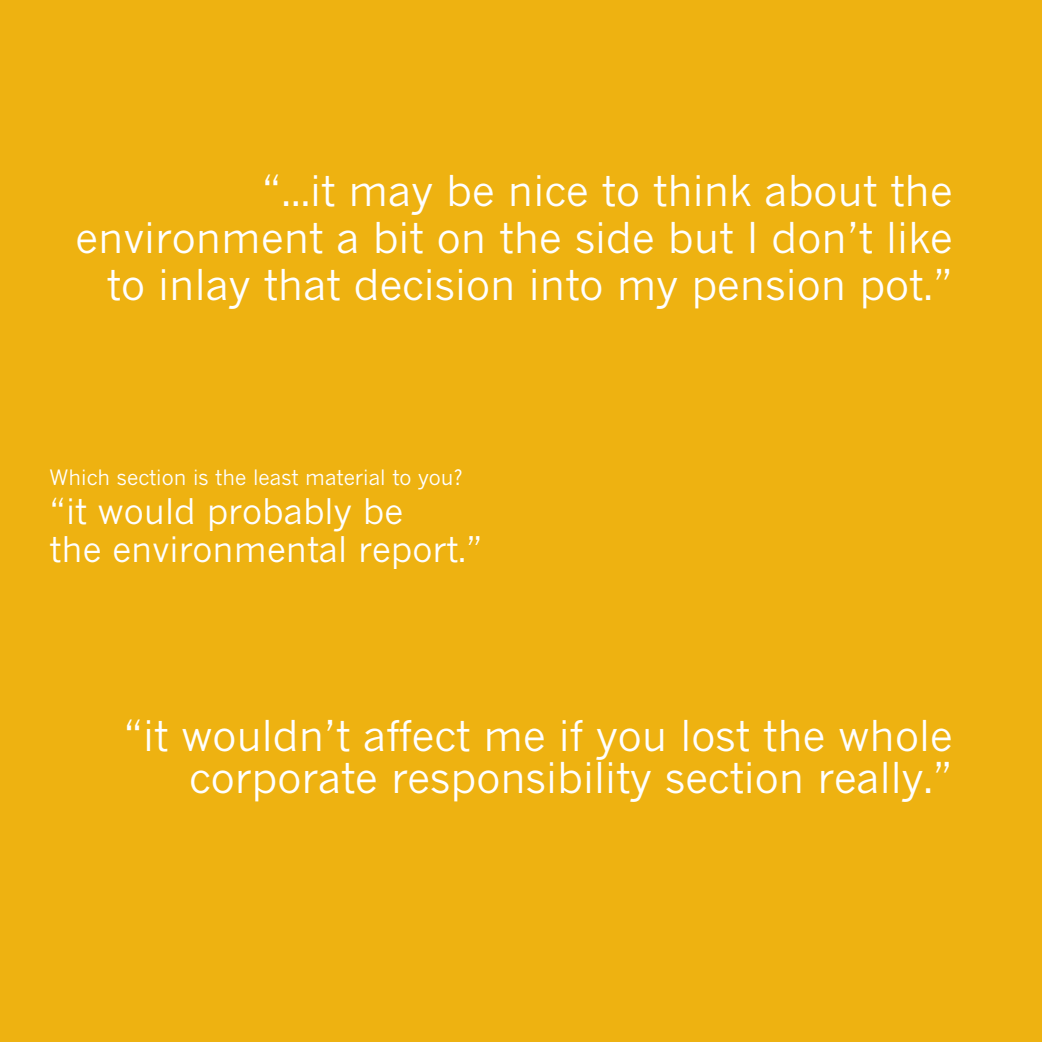
<style>
.page{position:relative;width:1042px;height:1042px;background:#eeb211}
.page>*{position:absolute;margin:0;border:0;box-sizing:border-box;transform-origin:0 0}
.pull_quote_20pt_WHIT{font:42px/47.2px "News Gothic MT Std";color:#fff;text-align:right}
.pull_quote_20pt_WHIT-2{font:35px/38.5px "News Gothic MT Std";color:#fff}
.pull_quote_20pt_WHIT-3{font:21px "News Gothic MT Std";color:#fff}
</style>
<div class="page">
<p class="pull_quote_20pt_WHIT" style="left:76px;top:166px;width:878px">“...it may be nice to think about the environment a bit on the side but I don’t like to inlay that decision into my pension pot.”</p>
<p class="pull_quote_20pt_WHIT-3" style="left:50px;top:465px;width:414px">Which section is the least material to you?</p>
<p class="pull_quote_20pt_WHIT-2" style="left:50px;top:491px;width:434px">“it would probably be<br>the environmental report.”</p>
<p class="pull_quote_20pt_WHIT" style="left:123px;top:714px;width:831px;line-height:42px">“it wouldn’t affect me if you lost the whole corporate responsibility section really.”</p>
</div>
